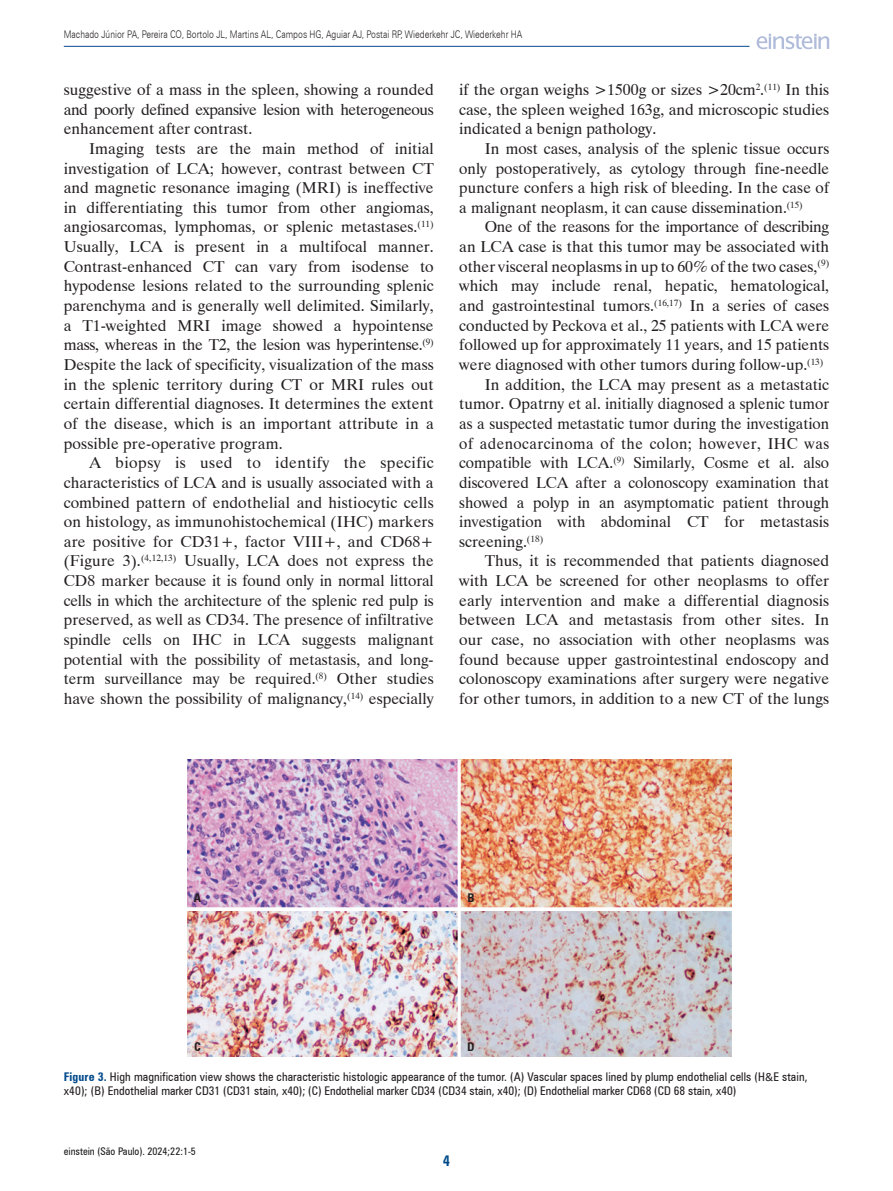
<style>
.page{position:relative;width:893px;height:1191px;background:#fff}
.page>*{position:absolute;margin:0;border:0;box-sizing:border-box;transform-origin:0 0}
.t1{font:15.75px/19.6px "Dutch 801 BT";color:#231f20;text-align:justify}
.t2{font:15.75px "Dutch 801 BT";letter-spacing:-.02em;color:#231f20}
.t3{font:15.75px "Dutch 801 BT";letter-spacing:.03em;color:#231f20}
.t4{font:700 condensed 15px "Zurich BT";color:#004a8b}
.t5{font:condensed 12px/14.2px "Zurich BT";letter-spacing:.01em;color:#231f20}
.t6{font:700 condensed 12px "Zurich BT";color:#231f20}
.t7{font:300 10.5px "Zurich BT";color:#231f20;scale:.8 1}
.t8{font:condensed 10.5px "Zurich BT";color:#231f20}
.s1{font-weight:700;color:#004a8b}
.s2{font-family:"Calibri";font-stretch:normal}
</style>
<div class="page">
<svg style="left:757px;top:34px;width:72px;height:15px"></svg>
<hr style="left:64px;top:46px;width:685px;height:1px;background:#004a8b">
<img style="left:187px;top:760px;width:544px;height:296px">
<hr style="left:458px;top:760px;width:3px;height:302px;background:#fff">
<hr style="left:184px;top:908px;width:548px;height:3px;background:#fff">
<p class="t7" style="left:64px;top:28px;width:575px">Machado Júnior PA, Pereira CO, Bortolo JL, Martins AL, Campos HG, Aguiar AJ, Postai RP, Wiederkehr JC, Wiederkehr HA</p>
<p class="t1" style="left:64px;top:79px;width:371px">suggestive of a mass in the spleen, showing a rounded and poorly defined expansive lesion with heterogeneous enhancement after contrast.</p>
<p class="t1" style="left:64px;top:138px;width:371px;text-indent:26px">Imaging tests are the main method of initial investigation of LCA; however, contrast between CT and magnetic resonance imaging (MRI) is ineffective in differentiating this tumor from other angiomas, angiosarcomas, lymphomas, or splenic metastases.<sup>(11)<br></sup>Usually, LCA is present in a multifocal manner.<br>Contrast-enhanced CT can vary from isodense to hypodense lesions related to the surrounding splenic parenchyma and is generally well delimited. Similarly, a T1-weighted MRI image showed a hypointense mass, whereas in the T2, the lesion was hyperintense.<sup>(9)<br></sup>Despite the lack of specificity, visualization of the mass in the splenic territory during CT or MRI rules out certain differential diagnoses. It determines the extent of the disease, which is an important attribute in a possible pre-operative program.</p>
<p class="t1" style="left:64px;top:453px;width:372px;text-indent:26px">A biopsy is used to identify the specific characteristics of LCA and is usually associated with a combined pattern of endothelial and histiocytic cells on histology, as immunohistochemical (IHC) markers are positive for CD31+, factor VIII+, and CD68+ (Figure 3).<sup>(4,12,13)</sup> Usually, LCA does not express the CD8 marker because it is found only in normal littoral cells in which the architecture of the splenic red pulp is preserved, as well as CD34. The presence of infiltrative spindle cells on IHC in LCA suggests malignant potential with the possibility of metastasis, and long&shy;term surveillance may be required.<sup>(8)</sup> Other studies have shown the possibility of malignancy,<sup>(14)</sup> especially</p>
<p class="t1" style="left:459px;top:79px;width:371px">if the organ weighs &gt;1500g or sizes &gt;20cm<sup>2</sup>.<sup>(11)</sup> In this case, the spleen weighed 163g, and microscopic studies indicated a benign pathology.</p>
<p class="t1" style="left:459px;top:138px;width:371px;text-indent:26px">In most cases, analysis of the splenic tissue occurs only postoperatively, as cytology through fine-needle puncture confers a high risk of bleeding. In the case of a malignant neoplasm, it can cause dissemination.<sup>(15)</sup></p>
<p class="t2" style="left:485px;top:217px;width:346px">One of the reasons for the importance of describing</p>
<p class="t1" style="left:459px;top:237px;width:371px">an LCA case is that this tumor may be associated with</p>
<p class="t1" style="left:459px;top:256px;width:371px">other visceral neoplasms in up to 60% of the two cases,<sup>(9)</sup></p>
<p class="t1" style="left:459px;top:276px;width:371px">which may include renal, hepatic, hematological,</p>
<p class="t1" style="left:459px;top:296px;width:371px">and gastrointestinal tumors.<sup>(16,17)</sup> In a series of cases</p>
<p class="t1" style="left:459px;top:315px;width:371px">conducted by Peckova et al., 25 patients with LCA were</p>
<p class="t1" style="left:459px;top:335px;width:371px">followed up for approximately 11 years, and 15 patients</p>
<p class="t1" style="left:459px;top:354px;width:366px">were diagnosed with other tumors during follow-up.<sup>(13)</sup></p>
<p class="t1" style="left:485px;top:374px;width:346px">In addition, the LCA may present as a metastatic</p>
<p class="t1" style="left:459px;top:394px;width:371px">tumor. Opatrny et al. initially diagnosed a splenic tumor</p>
<p class="t1" style="left:459px;top:413px;width:371px">as a suspected metastatic tumor during the investigation</p>
<p class="t3" style="left:459px;top:433px;width:371px">of adenocarcinoma of the colon; however, IHC was</p>
<p class="t1" style="left:459px;top:453px;width:371px">compatible with LCA.<sup>(9)</sup> Similarly, Cosme et al. also</p>
<p class="t1" style="left:459px;top:472px;width:371px">discovered LCA after a colonoscopy examination that</p>
<p class="t1" style="left:459px;top:492px;width:371px">showed a polyp in an asymptomatic patient through</p>
<p class="t1" style="left:459px;top:512px;width:371px">investigation with abdominal CT for metastasis</p>
<p class="t1" style="left:459px;top:531px;width:85px">screening.<sup>(18)</sup></p>
<p class="t1" style="left:485px;top:551px;width:346px">Thus, it is recommended that patients diagnosed</p>
<p class="t1" style="left:459px;top:570px;width:371px">with LCA be screened for other neoplasms to offer</p>
<p class="t1" style="left:459px;top:590px;width:371px">early intervention and make a differential diagnosis</p>
<p class="t1" style="left:459px;top:610px;width:371px">between LCA and metastasis from other sites. In</p>
<p class="t1" style="left:459px;top:629px;width:371px">our case, no association with other neoplasms was</p>
<p class="t1" style="left:459px;top:649px;width:371px">found because upper gastrointestinal endoscopy and</p>
<p class="t1" style="left:459px;top:669px;width:371px">colonoscopy examinations after surgery were negative</p>
<p class="t1" style="left:459px;top:688px;width:371px">for other tumors, in addition to a new CT of the lungs</p>
<p class="t6" style="left:194px;top:890px;width:9px">A</p>
<p class="t6" style="left:467px;top:890px;width:9px">B</p>
<p class="t6" style="left:194px;top:1039px;width:8px">C</p>
<p class="t6" style="left:467px;top:1039px;width:9px">D</p>
<p class="t5" style="left:64px;top:1069px;width:745px"><span class="s1">Figure 3.</span> High magnification view shows the characteristic histologic appearance of the tumor. (A) Vascular spaces lined by plump endothelial cells (H<span class="s2">&amp;</span>E stain, x40); (B) Endothelial marker CD31 (CD31 stain, x40); (C) Endothelial marker CD34 (CD34 stain, x40); (D) Endothelial marker CD68 (CD 68 stain, x40)</p>
<p class="t8" style="left:64px;top:1144px;width:134px">einstein (São Paulo). 2024;22:1-5</p>
<p class="t4" style="left:443px;top:1151px;width:9px">4</p>
</div>
